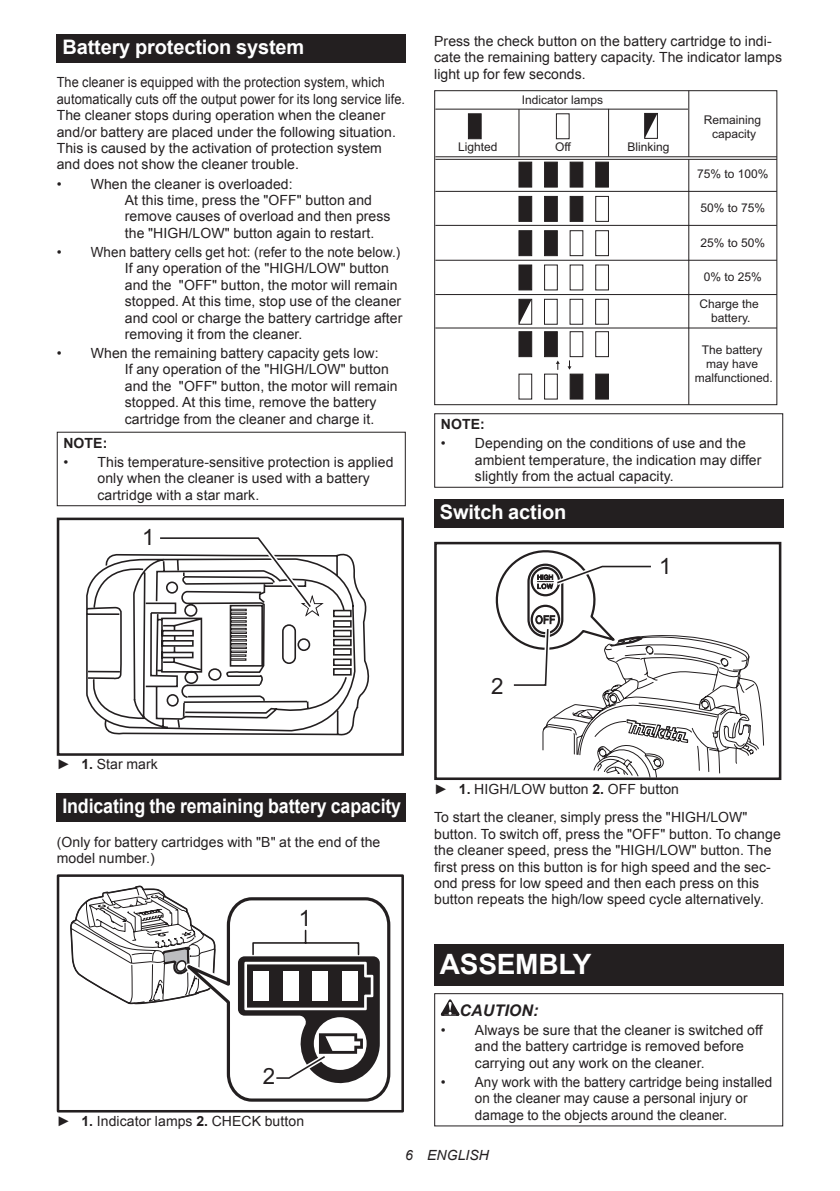
<style>
.page{position:relative;width:840px;height:1191px;background:#fff}
.page>*{position:absolute;margin:0;border:0;box-sizing:border-box;transform-origin:0 0}
.t1{font:700 28px "Arial";letter-spacing:-.01em;color:#fff}
.t2{font:22.4px "Arial";color:#231f20}
.t3{font:700 20px "Arial";letter-spacing:-.01em;color:#fff;scale:.89 1}
.t4{font:700 20px "Arial";letter-spacing:-.01em;color:#fff}
.t5{font:italic 700 16px "Arial";letter-spacing:.005em;color:#231f20}
.t6{font:14px/16.4px "Arial";letter-spacing:.005em;color:#231f20}
.t7{font:14px/16.4px "Arial";letter-spacing:.005em;color:#231f20;scale:.91 1}
.t8{font:700 14px "Arial";letter-spacing:.005em;color:#231f20}
.t9{font:italic 14px "Arial";letter-spacing:.005em;color:#231f20}
.t10{font:12px/14px "Arial";color:#231f20;text-align:center}
.s1{font-weight:700}
</style>
<div class="page">
<div style="left:57px;top:34px;width:348px;height:29px;background:#231f20"></div>
<div style="left:57px;top:432px;width:348px;height:74px;border:1px solid #231f20"></div>
<svg style="left:86px;top:553px;width:284px;height:183px"></svg>
<div style="left:333px;top:610px;width:18px;height:7px;border:2px solid #231f20"></div>
<div style="left:333px;top:620px;width:18px;height:7px;border:2px solid #231f20"></div>
<div style="left:333px;top:630px;width:18px;height:7px;border:2px solid #231f20"></div>
<div style="left:333px;top:639px;width:18px;height:7px;border:2px solid #231f20"></div>
<div style="left:333px;top:648px;width:18px;height:7px;border:2px solid #231f20"></div>
<div style="left:333px;top:658px;width:18px;height:8px;border:2px solid #231f20"></div>
<div style="left:333px;top:668px;width:18px;height:7px;border:2px solid #231f20"></div>
<div style="left:230px;top:646px;width:17px;height:3px;border:1px solid #231f20"></div>
<div style="left:230px;top:650px;width:17px;height:3px;border:1px solid #231f20"></div>
<div style="left:230px;top:654px;width:16px;height:3px;border:1px solid #231f20"></div>
<div style="left:230px;top:658px;width:16px;height:3px;border:1px solid #231f20"></div>
<div style="left:57px;top:517px;width:347px;height:239px;border:3px solid #231f20"></div>
<svg style="left:155px;top:537px;width:170px;height:108px"></svg>
<div style="left:57px;top:793px;width:348px;height:28px;background:#231f20"></div>
<svg style="left:70px;top:885px;width:93px;height:120px"></svg>
<svg style="left:152px;top:892px;width:19px;height:113px"></svg>
<svg style="left:171px;top:897px;width:220px;height:205px"></svg>
<div style="left:57px;top:874px;width:347px;height:238px;border:3px solid #231f20"></div>
<svg style="left:238px;top:929px;width:141px;height:159px"></svg>
<svg style="left:467px;top:112px;width:191px;height:28px"></svg>
<svg style="left:517px;top:195px;width:92px;height:205px"></svg>
<svg style="left:518px;top:161px;width:14px;height:27px"></svg>
<svg style="left:544px;top:161px;width:14px;height:27px"></svg>
<svg style="left:569px;top:161px;width:14px;height:27px"></svg>
<svg style="left:595px;top:161px;width:14px;height:27px"></svg>
<hr style="left:435px;top:327px;width:341px;height:1px;background:#231f20">
<hr style="left:435px;top:294px;width:341px;height:1px;background:#231f20">
<hr style="left:435px;top:260px;width:341px;height:1px;background:#231f20">
<hr style="left:435px;top:225px;width:341px;height:1px;background:#231f20">
<hr style="left:435px;top:191px;width:341px;height:1px;background:#231f20">
<hr style="left:435px;top:159px;width:341px;height:1px;background:#231f20">
<hr style="left:435px;top:156px;width:341px;height:1px;background:#231f20">
<hr style="left:435px;top:109px;width:252px;height:1px;background:#231f20">
<div style="left:434px;top:90px;width:342px;height:315px;border:1px solid #231f20"></div>
<hr style="left:607px;top:109px;width:1px;height:47px;background:#231f20">
<hr style="left:518px;top:109px;width:1px;height:48px;background:#231f20">
<hr style="left:688px;top:91px;width:1px;height:66px;background:#231f20">
<hr style="left:688px;top:159px;width:1px;height:246px;background:#231f20">
<div style="left:434px;top:413px;width:348px;height:75px;border:1px solid #231f20"></div>
<div style="left:434px;top:499px;width:348px;height:28px;background:#231f20"></div>
<div style="left:434px;top:542px;width:347px;height:238px;border:3px solid #231f20"></div>
<svg style="left:485px;top:542px;width:279px;height:238px"></svg>
<div style="left:434px;top:944px;width:348px;height:41px;background:#231f20"></div>
<svg style="left:440px;top:999px;width:19px;height:16px"></svg>
<div style="left:434px;top:993px;width:348px;height:133px;border:1px solid #231f20"></div>
<h3 class="t4" style="left:62px;top:34px;width:243px">Battery protection system</h3>
<p class="t7" style="left:57px;top:74px;width:384px">The cleaner is equipped with the protection system, which automatically cuts off the output power for its long service life.<br>The cleaner stops during operation when the cleaner and/or battery are placed under the following situation.<br>This is caused by the activation of protection system and does not show the cleaner trouble.</p>
<p class="t6" style="left:125px;top:176px;width:267px;text-indent:-68px">• When the cleaner is overloaded:<br>At this time, press the "OFF" button and remove causes of overload and then press the "HIGH/LOW" button again to restart.</p>
<p class="t6" style="left:125px;top:244px;width:279px;text-indent:-68px">• When battery cells get hot: (refer to the note below.)<br>If any operation of the "HIGH/LOW" button and the "OFF" button, the motor will remain stopped. At this time, stop use of the cleaner and cool or charge the battery cartridge after removing it from the cleaner.</p>
<p class="t6" style="left:125px;top:345px;width:274px;text-indent:-68px">• When the remaining battery capacity gets low:<br>If any operation of the "HIGH/LOW" button and the "OFF" button, the motor will remain stopped. At this time, remove the battery cartridge from the cleaner and charge it.</p>
<p class="t8" style="left:63px;top:433px;width:45px">NOTE:</p>
<p class="t6" style="left:97px;top:454px;width:297px;text-indent:-34px">• This temperature-sensitive protection is applied only when the cleaner is used with a battery cartridge with a star mark.</p>
<h2 class="t2" style="left:142px;top:522px;width:14px">1</h2>
<p class="t6" style="left:434px;top:33px;width:349px">Press the check button on the battery cartridge to indi&shy;cate the remaining battery capacity. The indicator lamps light up for few seconds.</p>
<p class="t10" style="left:521px;top:93px;width:83px">Indicator lamps</p>
<p class="t10" style="left:457px;top:140px;width:41px">Lighted</p>
<p class="t10" style="left:554px;top:140px;width:17px">Off</p>
<p class="t10" style="left:627px;top:140px;width:44px">Blinking</p>
<p class="t10" style="left:703px;top:113px;width:59px">Remaining capacity</p>
<p class="t10" style="left:696px;top:167px;width:73px">75% to 100%</p>
<p class="t10" style="left:700px;top:201px;width:66px">50% to 75%</p>
<p class="t10" style="left:700px;top:236px;width:66px">25% to 50%</p>
<p class="t10" style="left:703px;top:270px;width:60px">0% to 25%</p>
<p class="t10" style="left:699px;top:297px;width:61px">Charge the battery.</p>
<p class="t10" style="left:694px;top:343px;width:80px">The battery may have malfunctioned.</p>
<p class="t8" style="left:440px;top:415px;width:45px">NOTE:</p>
<p class="t6" style="left:474px;top:435px;width:288px;text-indent:-34px">• Depending on the conditions of use and the ambient temperature, the indication may differ slightly from the actual capacity.</p>
<h3 class="t4" style="left:439px;top:499px;width:128px">Switch action</h3>
<h2 class="t2" style="left:658px;top:551px;width:14px">1</h2>
<p class="t6" style="left:57px;top:756px;width:103px">► <span class="s1">1.</span> Star mark</p>
<h3 class="t3" style="left:62px;top:793px;width:382px">Indicating the remaining battery capacity</h3>
<p class="t6" style="left:57px;top:833px;width:325px">(Only for battery cartridges with "B" at the end of the model number.)</p>
<h2 class="t2" style="left:298px;top:903px;width:14px">1</h2>
<h2 class="t2" style="left:263px;top:1061px;width:14px">2</h2>
<p class="t6" style="left:57px;top:1113px;width:249px">► <span class="s1">1.</span> Indicator lamps <span class="s1">2.</span> CHECK button</p>
<h2 class="t2" style="left:490px;top:671px;width:14px">2</h2>
<p class="t6" style="left:434px;top:774px;width:314px;line-height:28.8px">► <span class="s1">1.</span> HIGH/LOW button <span class="s1">2.</span> OFF button<br>To start the cleaner, simply press the "HIGH/LOW"</p>
<p class="t6" style="left:434px;top:826px;width:348px">button. To switch off, press the "OFF" button. To change the cleaner speed, press the "HIGH/LOW" button. The first press on this button is for high speed and the sec&shy;ond press for low speed and then each press on this button repeats the high/low speed cycle alternatively.</p>
<h1 class="t1" style="left:439px;top:945px;width:153px">ASSEMBLY</h1>
<p class="t5" style="left:459px;top:999px;width:80px">CAUTION:</p>
<p class="t6" style="left:474px;top:1022px;width:289px;text-indent:-34px">• Always be sure that the cleaner is switched off and the battery cartridge is removed before carrying out any work on the cleaner.</p>
<p class="t6" style="left:474px;top:1074px;width:299px;text-indent:-34px">• Any work with the battery cartridge being installed on the cleaner may cause a personal injury or damage to the objects around the cleaner.</p>
<p class="t9" style="left:405px;top:1146px;width:85px">6 ENGLISH</p>
</div>
